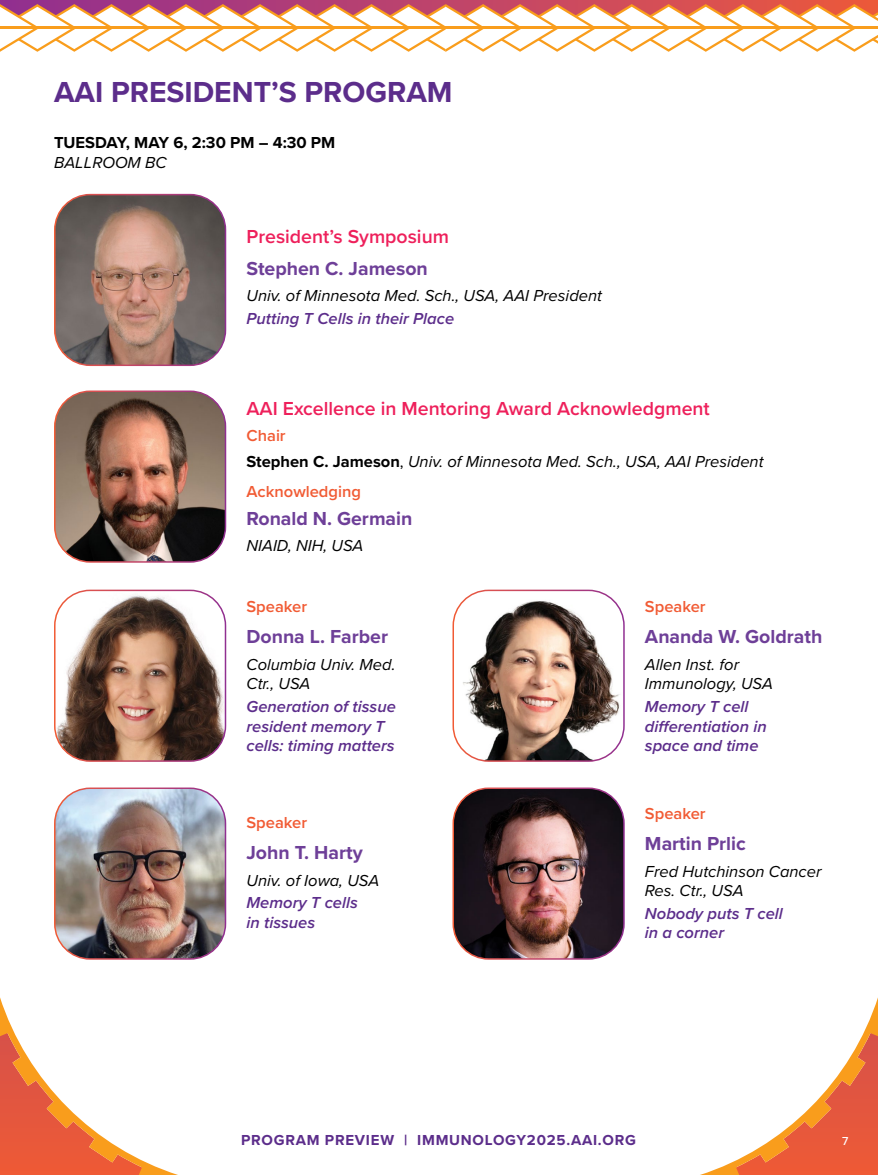
<style>
.page{position:relative;width:878px;height:1175px;background:#fff}
.page>*{position:absolute;margin:0;border:0;box-sizing:border-box;transform-origin:0 0}
.t1{font:700 30px "Proxima Nova";color:#5c2d8b}
.H2_Purple{font:700 19.5px "Proxima Nova";color:#6e3f98}
.t2{font:600 19.5px "Proxima Nova";color:#ee205b}
.BODY_Proxima{font:italic 16.5px/19.5px "Proxima Nova";color:#000}
.H3_Purple{font:italic 600 16.5px/19.5px "Proxima Nova";color:#5c2d8b}
.H3_Purple-2{font:600 16.5px "Proxima Nova";color:#f15b34}
.BODY_Proxima-2{font:700 16.5px/19.5px "Proxima Nova";color:#000}
.t3{font:700 15px "Proxima Nova";letter-spacing:.05em;color:#5c2d8b}
.t4{font:500 12px "Proxima Nova";color:#fff}
.s1{font-weight:400;font-style:italic}
.s2{font-weight:700;font-style:normal}
.s3{font-style:normal}
</style>
<div class="page">
<svg style="left:0;top:0;width:878px;height:52px"></svg>
<hr style="left:445px;top:27px;width:433px;height:2px;background:#f99d1c">
<svg style="left:0;top:997px;width:175px;height:177px"></svg>
<svg style="left:703px;top:997px;width:175px;height:177px"></svg>
<img style="left:55px;top:790px;width:170px;height:169px">
<div style="left:54px;top:787px;width:172px;height:172px;border:2px solid #fff;border-radius:35px"></div>
<img style="left:55px;top:195px;width:170px;height:170px">
<div style="left:54px;top:194px;width:172px;height:172px;border:2px solid #fff;border-radius:35px"></div>
<img style="left:55px;top:393px;width:170px;height:169px">
<div style="left:54px;top:390px;width:172px;height:172px;border:2px solid #fff;border-radius:35px"></div>
<img style="left:57px;top:592px;width:168px;height:169px">
<div style="left:54px;top:589px;width:172px;height:173px;border:2px solid #fff;border-radius:35px"></div>
<img style="left:455px;top:592px;width:169px;height:169px">
<div style="left:452px;top:589px;width:172px;height:173px;border:2px solid #fff;border-radius:35px"></div>
<img style="left:455px;top:790px;width:169px;height:169px">
<div style="left:452px;top:787px;width:172px;height:172px;border:2px solid #fff;border-radius:35px"></div>
<h1 class="t1" style="left:54px;top:74px;width:400px">AAI PRESIDENT’S PROGRAM</h1>
<p class="BODY_Proxima-2" style="left:54px;top:133px;width:283px">TUESDAY, MAY 6, 2:30 PM – 4:30 PM<br><span class="s1">BALLROOM BC</span></p>
<h2 class="t2" style="left:246px;top:225px;width:204px">President’s Symposium</h2>
<p class="H2_Purple" style="left:246px;top:256px;width:183px">Stephen C. Jameson</p>
<p class="BODY_Proxima" style="left:246px;top:286px;width:357px">Univ. of Minnesota Med. Sch., USA, AAI President</p>
<p class="H3_Purple" style="left:246px;top:309px;width:209px">Putting T Cells in their Place</p>
<h2 class="t2" style="left:246px;top:396px;width:465px">AAI Excellence in Mentoring Award Acknowledgment</h2>
<h3 class="H3_Purple-2" style="left:246px;top:425px;width:41px">Chair</h3>
<h3 class="BODY_Proxima" style="left:246px;top:452px;width:518px"><span class="s2">Stephen C. Jameson</span><span class="s3">,</span> Univ. of Minnesota Med. Sch., USA, AAI President</h3>
<h3 class="H3_Purple-2" style="left:246px;top:481px;width:116px">Acknowledging</h3>
<p class="H2_Purple" style="left:246px;top:506px;width:167px">Ronald N. Germain</p>
<p class="BODY_Proxima" style="left:246px;top:536px;width:118px">NIAID, NIH, USA</p>
<h3 class="H3_Purple-2" style="left:246px;top:597px;width:62px">Speaker</h3>
<p class="H2_Purple" style="left:246px;top:625px;width:143px">Donna L. Farber</p>
<p class="BODY_Proxima" style="left:246px;top:654px;width:150px">Columbia Univ. Med.<br>Ctr., USA</p>
<p class="H3_Purple" style="left:246px;top:697px;width:151px">Generation of tissue resident memory T cells: timing matters</p>
<p class="H3_Purple-2" style="left:246px;top:812px;width:62px">Speaker</p>
<p class="H2_Purple" style="left:246px;top:841px;width:118px">John T. Harty</p>
<p class="BODY_Proxima" style="left:246px;top:870px;width:134px">Univ. of Iowa, USA</p>
<p class="H3_Purple" style="left:246px;top:893px;width:113px">Memory T cells in tissues</p>
<h3 class="H3_Purple-2" style="left:645px;top:597px;width:62px">Speaker</h3>
<p class="H2_Purple" style="left:645px;top:625px;width:179px">Ananda W. Goldrath</p>
<p class="BODY_Proxima" style="left:645px;top:654px;width:129px">Allen Inst. for<br>Immunology, USA</p>
<p class="H3_Purple" style="left:645px;top:697px;width:123px">Memory T cell differentiation in space and time</p>
<h3 class="H3_Purple-2" style="left:645px;top:803px;width:62px">Speaker</h3>
<p class="H2_Purple" style="left:645px;top:832px;width:102px">Martin Prlic</p>
<p class="BODY_Proxima" style="left:645px;top:861px;width:178px">Fred Hutchinson Cancer<br>Res. Ctr., USA</p>
<p class="H3_Purple" style="left:645px;top:904px;width:139px">Nobody puts T cell in a corner</p>
<p class="t3" style="left:241px;top:1131px;width:396px">PROGRAM PREVIEW | IMMUNOLOGY2025.AAI.ORG</p>
<p class="t4" style="left:842px;top:1134px;width:8px">7</p>
</div>
